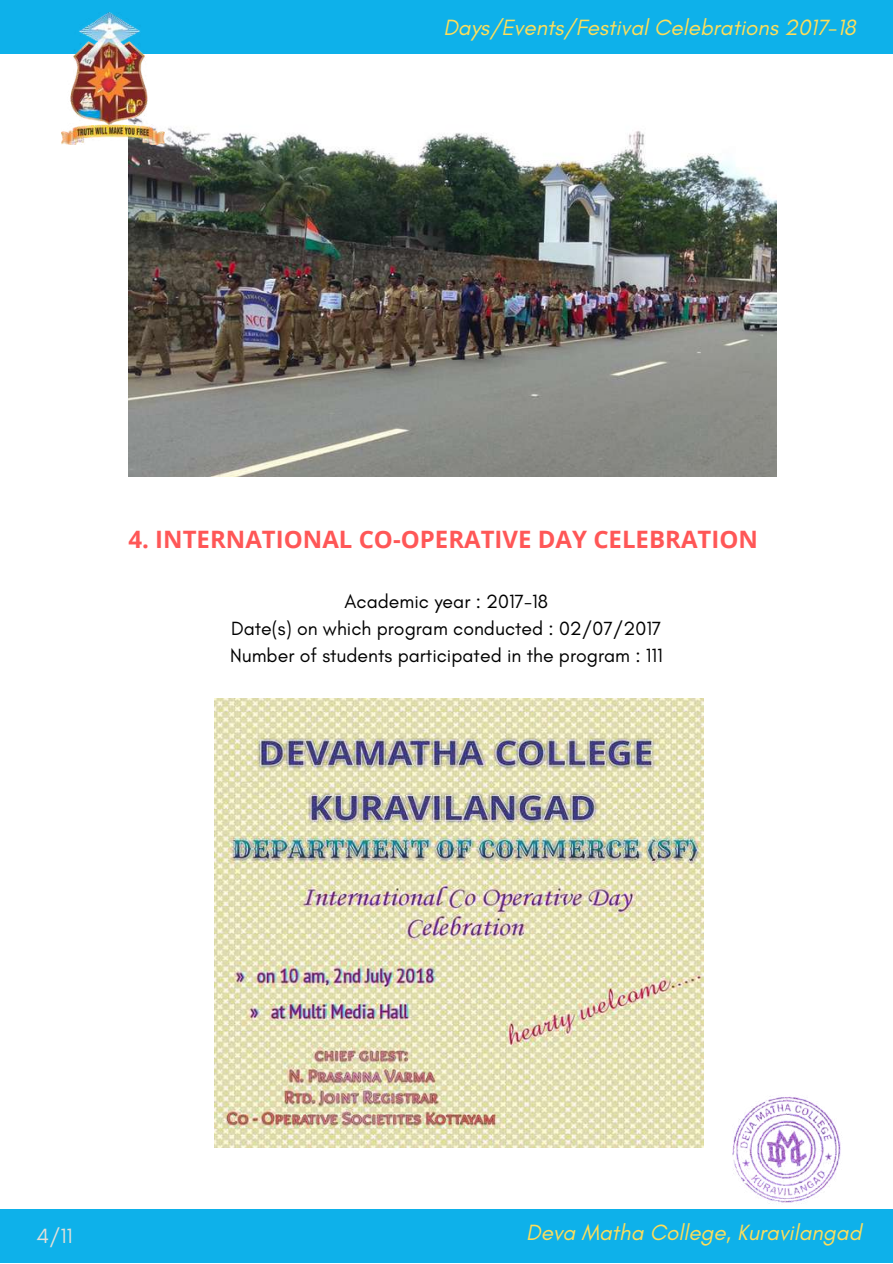
<style>
.page{position:relative;width:893px;height:1264px;background:#fff}
.page>*{position:absolute;margin:0;border:0;box-sizing:border-box;transform-origin:0 0}
.t1{font:700 24px "Open Sans";color:#ff5757}
.t2{font:italic 22.5px "Glacial Indifference";color:#ffde59}
.t3{font:21px "Glacial Indifference";color:#e5e0d8}
.t4{font:19.5px/27px "Glacial Indifference";color:#000;text-align:center}
</style>
<div class="page">
<div style="left:0;top:1208px;width:892px;height:54px;background:#0eb1ea"></div>
<div style="left:0;top:0;width:892px;height:54px;background:#0eb1ea"></div>
<img style="left:128px;top:127px;width:648px;height:349px">
<img style="left:62px;top:13px;width:102px;height:131px">
<img style="left:214px;top:698px;width:489px;height:449px">
<img style="left:732px;top:1096px;width:109px;height:107px">
<p class="t2" style="left:443px;top:13px;width:414px">Days/Events/Festival Celebrations 2017-18</p>
<p class="t1" style="left:128px;top:522px;width:631px">4. INTERNATIONAL CO-OPERATIVE DAY CELEBRATION</p>
<p class="t4" style="left:230px;top:587px;width:434px">Academic year : 2017-18<br>Date(s) on which program conducted : 02/07/2017<br>Number of students participated in the program : 111</p>
<p class="t3" style="left:36px;top:1222px;width:38px">4/11</p>
<p class="t2" style="left:526px;top:1218px;width:337px">Deva Matha College, Kuravilangad</p>
</div>
